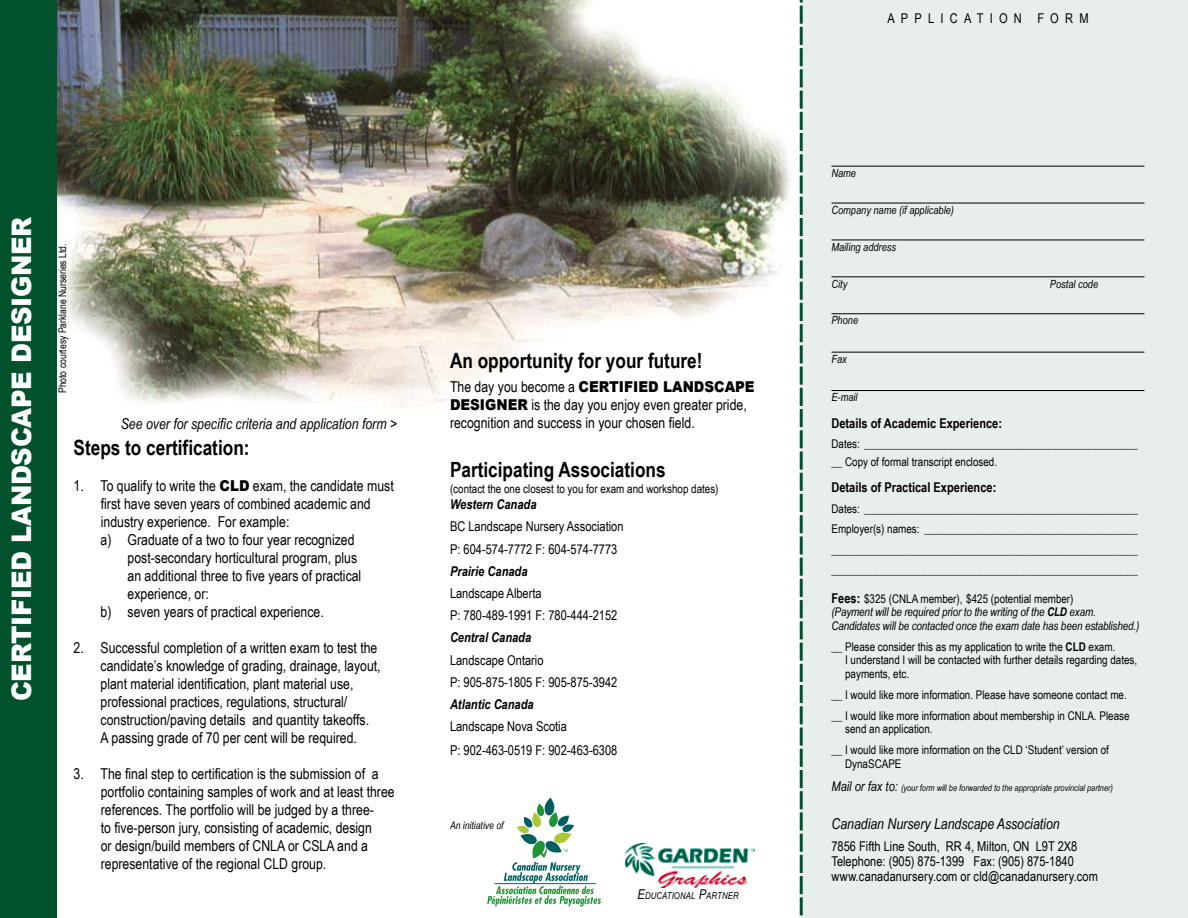
<style>
.page{position:relative;width:1188px;height:918px;background:#fff}
.page>*{position:absolute;margin:0;border:0;box-sizing:border-box;transform-origin:0 0}
.t1{font:900 27px "Arial";letter-spacing:-.01em;color:#fff;scale:.95 1}
.t2{font:700 21px "Arial Narrow";color:#000}
.t3{font:15px/18px "Arial Narrow";color:#000}
.t4{font:italic 15px "Arial Narrow";color:#000}
.t5{font:900 15px "Arial";color:#000;scale:.9 1}
.t6{font:13.5px/22.2px "Arial Narrow";color:#000}
.t7{font:700 13.5px "Arial Narrow";color:#000}
.t8{font:italic 700 13.5px "Arial Narrow";color:#000}
.t9{font:12px/20.4px "Arial Narrow";color:#000}
.t10{font:italic 12px/13.5px "Arial Narrow";letter-spacing:-.01em;color:#000}
.t11{font:italic 11.25px "Arial Narrow";color:#000}
.t12{font:10.5px "Arial Narrow";color:#000}
.t13{font:italic 10.5px "Arial Narrow";color:#000}
.t14{font:italic 9.45px "Arial Narrow";letter-spacing:.015em;color:#000}
.t15{font:italic 9px "Arial Narrow";color:#000}
.s1{font-family:"Arial";font-weight:900}
.s2{font-family:"Arial Narrow";font-weight:400}
.s3{font-size:13.5px}
.s4{font-weight:700;font-style:normal;font-size:13.5px}
.s5{font-style:normal}
.s6{font-weight:700}
</style>
<div class="page">
<img style="left:57px;top:0;width:743px;height:426px">
<div style="left:0;top:0;width:46px;height:918px;background:#00512c"></div>
<div style="left:801px;top:0;width:387px;height:918px;background:#e8efea"></div>
<div style="left:12px;top:0;width:45px;height:918px;background:#00512c"></div>
<svg style="left:800px;top:0;width:3px;height:916px;background:#357557"></svg>
<hr style="left:831px;top:166px;width:313px;height:1px;background:#000">
<hr style="left:831px;top:203px;width:313px;height:1px;background:#000">
<hr style="left:831px;top:240px;width:313px;height:1px;background:#000">
<hr style="left:831px;top:277px;width:313px;height:1px;background:#000">
<hr style="left:831px;top:313px;width:313px;height:1px;background:#000">
<hr style="left:831px;top:352px;width:313px;height:1px;background:#000">
<hr style="left:831px;top:390px;width:313px;height:1px;background:#000">
<svg style="left:487px;top:798px;width:114px;height:109px"></svg>
<img style="left:625px;top:843px;width:129px;height:45px">
<h1 class="t1" style="left:2px;top:701px;width:512px;rotate:-90deg">CERTIFIED LANDSCAPE DESIGNER</h1>
<p class="t12" style="left:55px;top:393px;width:151px;rotate:-90deg">Photo courtesy Parklane Nurseries Ltd.</p>
<p class="t4" style="left:121px;top:414px;width:278px">See over for specific criteria and application form &gt;</p>
<h2 class="t2" style="left:74px;top:431px;width:178px">Steps to certification:</h2>
<p class="t3" style="left:74px;top:476px;width:322px">1. To qualify to write the <span class="s1">CLD</span> exam, the candidate must</p>
<p class="t3" style="left:101px;top:494px;width:272px">first have seven years of combined academic and</p>
<p class="t3" style="left:101px;top:512px;width:190px">industry experience. For example:</p>
<p class="t3" style="left:101px;top:530px;width:256px">a) Graduate of a two to four year recognized</p>
<p class="t3" style="left:128px;top:548px;width:231px">post-secondary horticultural program, plus</p>
<p class="t3" style="left:128px;top:566px;width:235px">an additional three to five years of practical</p>
<p class="t3" style="left:128px;top:584px;width:83px">experience, or:</p>
<p class="t3" style="left:101px;top:602px;width:225px">b) seven years of practical experience.</p>
<p class="t3" style="left:101px;top:638px;width:282px;text-indent:-27px">2. Successful completion of a written exam to test the candidate’s knowledge of grading, drainage, layout, plant material identification, plant material use, professional practices, regulations, structural/ construction/paving details and quantity takeoffs.<br>A passing grade of 70 per cent will be required.</p>
<p class="t3" style="left:101px;top:764px;width:295px;text-indent:-27px">3. The final step to certification is the submission of a portfolio containing samples of work and at least three references. The portfolio will be judged by a three-<br>to five-person jury, consisting of academic, design<br>or design/build members of CNLA or CSLA and a representative of the regional CLD group.</p>
<h2 class="t2" style="left:450px;top:344px;width:254px">An opportunity for your future!</h2>
<p class="t5" style="left:450px;top:375px;width:340px"><span class="s2">The day you become a</span> CERTIFIED LANDSCAPE</p>
<p class="t3" style="left:450px;top:395px;width:298px"><span class="s1">DESIGNER</span> is the day you enjoy even greater pride, recognition and success in your chosen field.</p>
<h2 class="t2" style="left:450px;top:454px;width:217px">Participating Associations</h2>
<p class="t9" style="left:450px;top:478px;width:270px">(contact the one closest to you for exam and workshop dates)</p>
<p class="t8" style="left:450px;top:494px;width:88px">Western Canada</p>
<p class="t6" style="left:450px;top:515px;width:175px">BC Landscape Nursery Association<br>P: 604-574-7772 F: 604-574-7773</p>
<p class="t8" style="left:450px;top:561px;width:79px">Prairie Canada</p>
<p class="t6" style="left:450px;top:582px;width:169px">Landscape Alberta<br>P: 780-489-1991 F: 780-444-2152</p>
<p class="t8" style="left:450px;top:627px;width:83px">Central Canada</p>
<p class="t6" style="left:450px;top:648px;width:169px">Landscape Ontario<br>P: 905-875-1805 F: 905-875-3942</p>
<p class="t8" style="left:450px;top:694px;width:85px">Atlantic Canada</p>
<p class="t6" style="left:450px;top:714px;width:169px;line-height:24px">Landscape Nova Scotia<br>P: 902-463-0519 F: 902-463-6308</p>
<p class="t13" style="left:450px;top:818px;width:55px">An initiative of</p>
<p class="t14" style="left:638px;top:889px;width:103px"><span class="s3">E</span>ducational <span class="s3">P</span>artner</p>
<p class="t6" style="left:887px;top:7px;width:27px">A pplication</p>
<p class="t6" style="left:1037px;top:7px;width:12px">fo</p>
<p class="t6" style="left:1065px;top:7px;width:25px">r m</p>
<p class="t11" style="left:831px;top:165px;width:26px">Name</p>
<p class="t11" style="left:831px;top:202px;width:124px">Company name (if applicable)</p>
<p class="t11" style="left:831px;top:239px;width:66px">Mailing address</p>
<p class="t11" style="left:831px;top:276px;width:17px">City</p>
<p class="t11" style="left:1050px;top:276px;width:50px">Postal code</p>
<p class="t11" style="left:831px;top:313px;width:28px">Phone</p>
<p class="t11" style="left:831px;top:351px;width:17px">Fax</p>
<p class="t11" style="left:831px;top:389px;width:28px">E-mail</p>
<p class="t7" style="left:831px;top:413px;width:172px">Details of Academic Experience:</p>
<p class="t9" style="left:831px;top:435px;width:308px;line-height:17.4px">Dates: __________________________________________________ __ Copy of formal transcript enclosed.</p>
<p class="t7" style="left:831px;top:477px;width:166px">Details of Practical Experience:</p>
<p class="t9" style="left:831px;top:498px;width:308px;text-align:justify">Dates: __________________________________________________ Employer(s) names: _______________________________________ ________________________________________________________ ________________________________________________________</p>
<p class="t10" style="left:831px;top:591px;width:309px"><span class="s4">Fees:</span> <span class="s5">$325 (CNLA member), $425 (potential member)<br></span>(Payment will be required prior to the writing of the <span class="s6">CLD</span> exam.<br>Candidates will be contacted once the exam date has been established.)</p>
<p class="t9" style="left:845px;top:639px;width:294px;line-height:13.5px;text-indent:-14px">__ Please consider this as my application to write the <span class="s6">CLD</span> exam.<br>I understand I will be contacted with further details regarding dates, payments, etc.</p>
<p class="t9" style="left:831px;top:683px;width:300px;line-height:21px">__ I would like more information. Please have someone contact me. __ I would like more information about membership in CNLA. Please</p>
<p class="t9" style="left:831px;top:718px;width:279px;line-height:21px;text-indent:14px">send an application.<br>__ I would like more information on the CLD ‘Student’ version of</p>
<p class="t9" style="left:845px;top:753px;width:58px">DynaSCAPE</p>
<p class="t15" style="left:831px;top:782px;width:283px"><span class="s3">Mail or fax to:</span> (your form will be forwarded to the appropriate provincial partner)</p>
<p class="t4" style="left:831px;top:813px;width:230px">Canadian Nursery Landscape Association</p>
<p class="t6" style="left:831px;top:838px;width:268px;line-height:15px">7856 Fifth Line South, RR 4, Milton, ON L9T 2X8<br>Telephone: (905) 875-1399 Fax: (905) 875-1840 www.canadanursery.com or cld@canadanursery.com</p>
</div>
